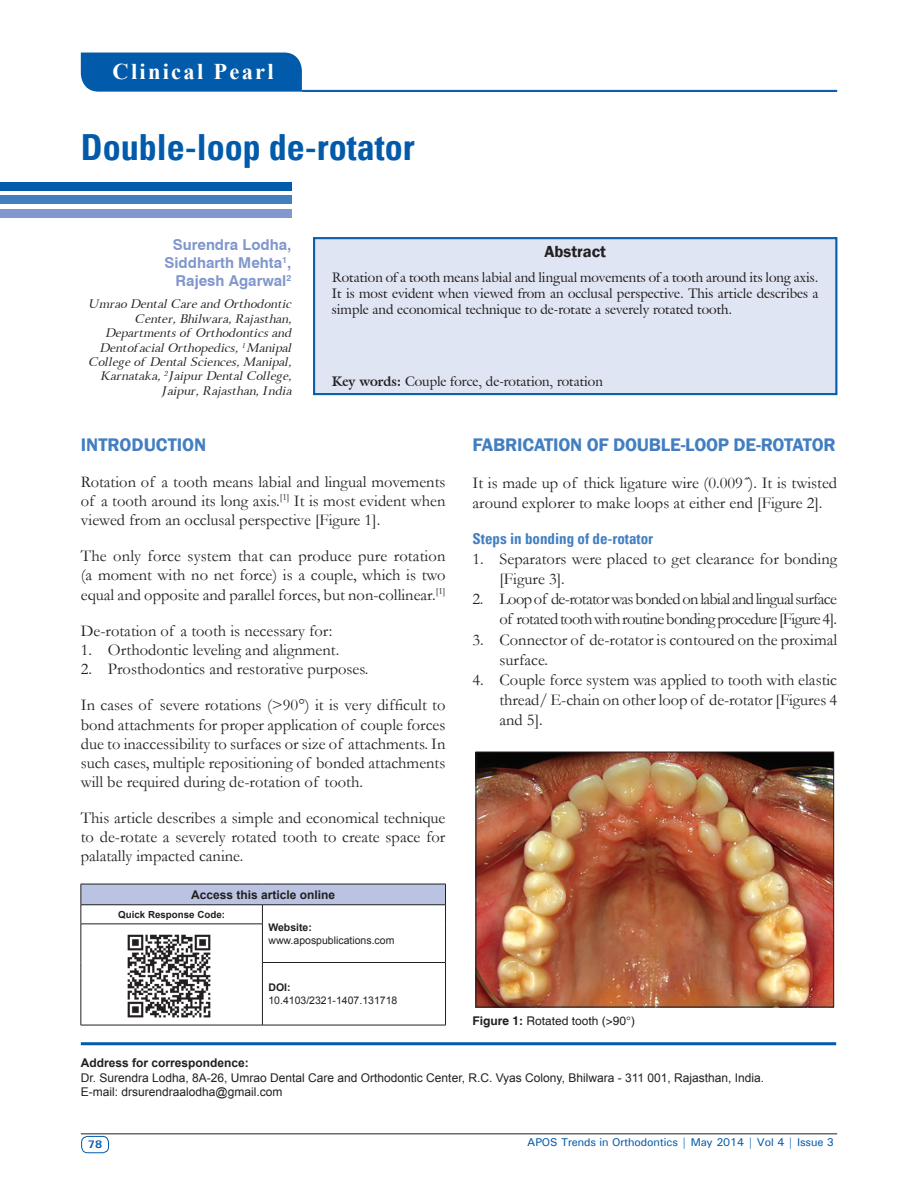
<style>
.page{position:relative;width:918px;height:1188px;background:#fff}
.page>*{position:absolute;margin:0;border:0;box-sizing:border-box;transform-origin:0 0}
.t1{font:700 condensed 36px "Univers";color:#015aaa}
.t2{font:700 22.5px "Times New Roman";letter-spacing:.1em;color:#fff}
.t3{font:600 18.75px "Franklin Gothic";letter-spacing:-.01em;color:#437ec1}
.t4{font:16.5px/19px "Garamond";color:#231f20;text-align:justify}
.t5{font:16.5px/20.1px "Garamond";letter-spacing:-.04em;color:#231f20;text-align:right}
.t6{font:600 16.5px "Franklin Gothic";color:#231f20}
.t7{font:700 15px/18px "Swiss 721 BT";color:#8197cd;text-align:right}
.t8{font:700 condensed 15px "Univers";color:#437ec1}
.t9{font:13.5px/16.2px "Galliard IT Cby BT";color:#231f20;text-align:justify}
.t10{font:italic 12px/14.4px "Array";color:#231f20;text-align:right}
.t11{font:12px/14.4px "Arial";color:#231f20}
.t12{font:700 12px "Arial";color:#231f20}
.t13{font:12px "Helvetica";color:#231f20}
.t14{font:500 11.25px "Univers";letter-spacing:-.01em;color:#015aaa}
.t15{font:700 11.25px "Univers";color:#015aaa}
.t16{font:10.5px "Arial";color:#231f20}
.t17{font:700 10.5px "Arial";color:#231f20}
.t18{font:700 9.75px "Arial";color:#231f20}
.s1{font-weight:700}
</style>
<div class="page">
<hr style="left:81px;top:1134px;width:756px;height:1px;background:#231f20">
<div style="left:81px;top:1136px;width:28px;height:17px;border:1px solid #015aaa;border-radius:6px"></div>
<hr style="left:302px;top:90px;width:535px;height:1px;background:#015aaa">
<hr style="left:302px;top:91px;width:535px;height:1px;background:#015aaa">
<hr style="left:81px;top:1042px;width:755px;height:3px;background:#015aaa">
<div style="left:313px;top:237px;width:524px;height:158px;background:#e0e5f3"></div>
<div style="left:314px;top:238px;width:522px;height:156px;border:1px solid #015aaa"></div>
<div style="left:81px;top:53px;width:221px;height:39px;background:#015aaa"></div>
<div style="left:113px;top:59px;width:161px;height:20px;background:#015aaa"></div>
<div style="left:0;top:182px;width:291px;height:8px;background:#015aaa"></div>
<div style="left:0;top:196px;width:291px;height:8px;background:#437ec1"></div>
<div style="left:0;top:209px;width:291px;height:9px;background:#8197cd"></div>
<div style="left:81px;top:884px;width:365px;height:21px;background:#bac4e2"></div>
<hr style="left:81px;top:1025px;width:181px;height:1px;background:#231f20">
<hr style="left:81px;top:884px;width:181px;height:1px;background:#231f20">
<hr style="left:262px;top:884px;width:184px;height:1px;background:#231f20">
<hr style="left:81px;top:905px;width:181px;height:1px;background:#231f20">
<svg style="left:81px;top:884px;width:1px;height:40px"></svg>
<hr style="left:262px;top:905px;width:184px;height:1px;background:#231f20">
<svg style="left:445px;top:884px;width:1px;height:40px"></svg>
<hr style="left:445px;top:924px;width:1px;height:38px;background:#231f20">
<hr style="left:81px;top:924px;width:182px;height:1px;background:#231f20">
<hr style="left:81px;top:924px;width:1px;height:38px;background:#231f20">
<hr style="left:81px;top:962px;width:1px;height:63px;background:#231f20">
<hr style="left:262px;top:962px;width:184px;height:1px;background:#231f20">
<hr style="left:445px;top:963px;width:1px;height:62px;background:#231f20">
<hr style="left:262px;top:1025px;width:184px;height:1px;background:#231f20">
<svg style="left:262px;top:906px;width:1px;height:18px"></svg>
<hr style="left:262px;top:924px;width:1px;height:38px;background:#231f20">
<hr style="left:262px;top:963px;width:1px;height:62px;background:#231f20">
<img style="left:127px;top:934px;width:84px;height:84px">
<img style="left:478px;top:754px;width:354px;height:251px">
<div style="left:476px;top:752px;width:358px;height:255px;border:1px solid #231f20"></div>
<h2 class="t2" style="left:113px;top:56px;width:163px">Clinical Pearl</h2>
<h1 class="t1" style="left:81px;top:125px;width:335px">Double-loop de-rotator</h1>
<p class="t7" style="left:165px;top:235px;width:128px">Surendra Lodha,<br>Siddharth Mehta<sup>1</sup>,<br>Rajesh Agarwal<sup>2</sup></p>
<p class="t10" style="left:88px;top:296px;width:205px">Umrao Dental Care and Orthodontic Center, Bhilwara, Rajasthan, Departments of Orthodontics and Dentofacial Orthopedics, <sup>1</sup>Manipal College of Dental Sciences, Manipal, Karnataka, <sup>2</sup>Jaipur Dental College, Jaipur, Rajasthan, India</p>
<p class="t6" style="left:544px;top:241px;width:63px">Abstract</p>
<p class="t9" style="left:332px;top:269px;width:488px">Rotation of a tooth means labial and lingual movements of a tooth around its long axis.<br>It is most evident when viewed from an occlusal perspective. This article describes a simple and economical technique to de-rotate a severely rotated tooth.</p>
<p class="t9" style="left:332px;top:373px;width:272px"><span class="s1">Key words:</span> Couple force, de-rotation, rotation</p>
<p class="t3" style="left:81px;top:433px;width:127px">INTRODUCTION</p>
<p class="t4" style="left:81px;top:472px;width:366px">Rotation of a tooth means labial and lingual movements of a tooth around its long axis.<sup>[1]</sup> It is most evident when viewed from an occlusal perspective [Figure 1].</p>
<p class="t4" style="left:81px;top:546px;width:366px">The only force system that can produce pure rotation (a moment with no net force) is a couple, which is two equal and opposite and parallel forces, but non-collinear.<sup>[1]</sup></p>
<p class="t4" style="left:81px;top:621px;width:253px">De-rotation of a tooth is necessary for:</p>
<p class="t4" style="left:81px;top:640px;width:260px">1. Orthodontic leveling and alignment.</p>
<p class="t4" style="left:81px;top:659px;width:289px">2. Prosthodontics and restorative purposes.</p>
<p class="t4" style="left:81px;top:695px;width:366px">In cases of severe rotations (&gt;90°) it is very difficult to bond attachments for proper application of couple forces due to inaccessibility to surfaces or size of attachments. In such cases, multiple repositioning of bonded attachments will be required during de-rotation of tooth.</p>
<p class="t4" style="left:81px;top:808px;width:366px">This article describes a simple and economical technique to de-rotate a severely rotated tooth to create space for palatally impacted canine.</p>
<p class="t12" style="left:191px;top:887px;width:146px">Access this article online</p>
<p class="t18" style="left:118px;top:908px;width:108px">Quick Response Code:</p>
<p class="t17" style="left:268px;top:921px;width:45px">Website:</p>
<p class="t16" style="left:268px;top:933px;width:128px">www.apospublications.com</p>
<p class="t17" style="left:268px;top:981px;width:24px">DOI:</p>
<p class="t16" style="left:268px;top:993px;width:131px">10.4103/2321-1407.131718</p>
<p class="t3" style="left:472px;top:433px;width:365px">FABRICATION OF DOUBLE-LOOP DE-ROTATOR</p>
<p class="t4" style="left:472px;top:472px;width:366px;line-height:20.1px">It is made up of thick ligature wire (0.009˝). It is twisted around explorer to make loops at either end [Figure 2].</p>
<p class="t8" style="left:472px;top:530px;width:182px">Steps in bonding of de-rotator</p>
<p class="t4" style="left:499px;top:549px;width:339px;line-height:20.1px;text-indent:-27px">1. Separators were placed to get clearance for bonding [Figure 3].</p>
<p class="t5" style="left:472px;top:589px;width:366px">2. Loop of de-rotator was bonded on labial and lingual surface of rotated tooth with routine bonding procedure [Figure4].</p>
<p class="t4" style="left:499px;top:629px;width:339px;line-height:20.1px;text-indent:-27px">3. Connector of de-rotator is contoured on the proximal surface.</p>
<p class="t4" style="left:499px;top:669px;width:339px;line-height:20.1px;text-indent:-27px">4. Couple force system was applied to tooth with elastic thread/ E-chain on other loop of de-rotator [Figures 4 and 5].</p>
<p class="t13" style="left:473px;top:1014px;width:164px"><span class="s1">Figure 1:</span> Rotated tooth (&gt;90°)</p>
<p class="t12" style="left:81px;top:1055px;width:170px">Address for correspondence:</p>
<p class="t11" style="left:81px;top:1070px;width:685px">Dr. Surendra Lodha, 8A-26, Umrao Dental Care and Orthodontic Center, R.C. Vyas Colony, Bhilwara - 311 001, Rajasthan, India.<br>E-mail: drsurendraalodha@gmail.com</p>
<p class="t15" style="left:88px;top:1137px;width:16px">78</p>
<p class="t14" style="left:527px;top:1135px;width:308px">APOS Trends in Orthodontics | May 2014 | Vol 4 | Issue 3</p>
</div>
